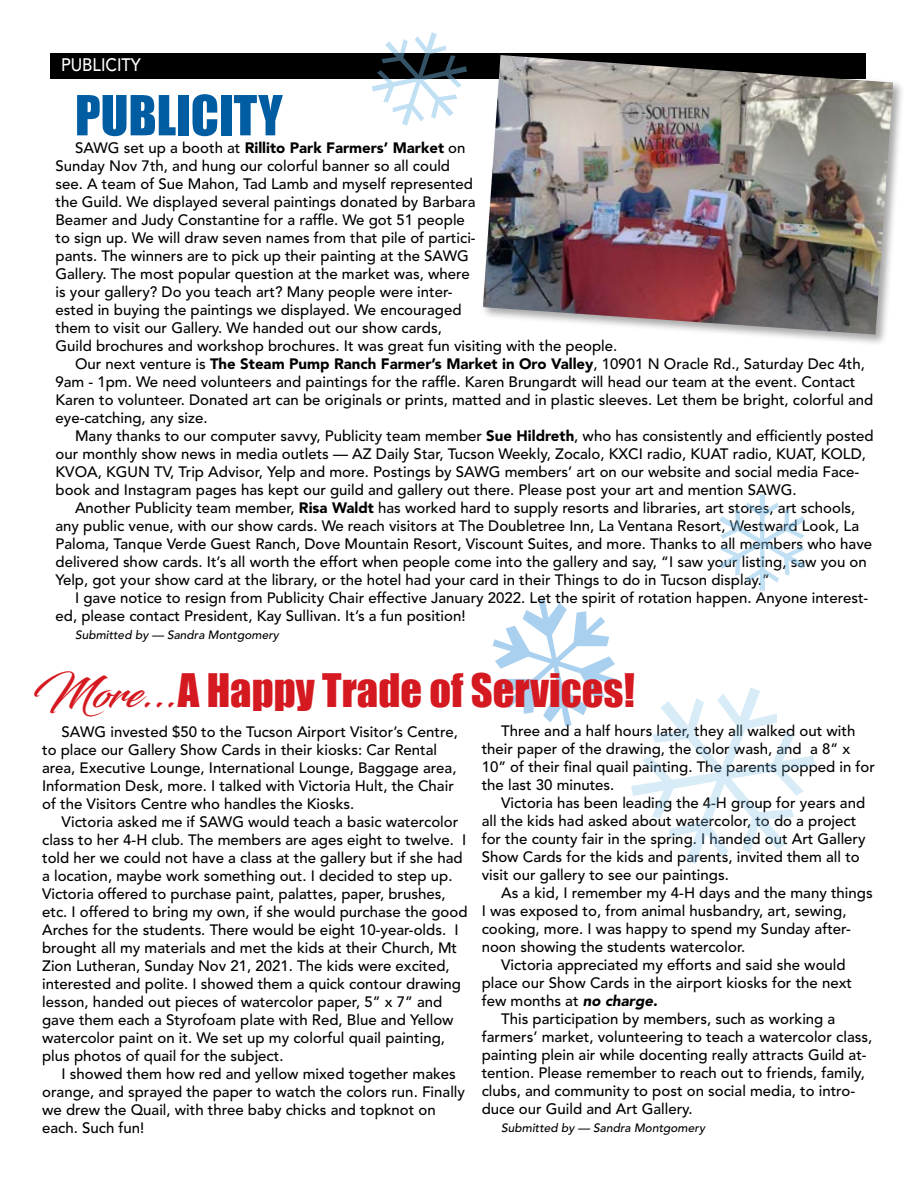
<style>
.page{position:relative;width:918px;height:1188px;background:#fff}
.page>*{position:absolute;margin:0;border:0;box-sizing:border-box;transform-origin:0 0}
.t1{font:51px "Impact";color:#005da1}
.t2{font:42.45px "Impact";color:#d51920}
.t3{font:500 18px "Avenir LT Std";color:#fff;scale:.91 1}
.t4{font:500 15px/18px "Avenir LT Std";color:#000}
.t5{font:900 15px "Avenir LT Std";color:#000}
.t6{font:italic 500 12px "Avenir LT Std";color:#000}
.s1{font-weight:500}
.s2{font-weight:900}
.s3{font-family:"Blacksword"}
.s4{font-weight:900;font-style:italic}
</style>
<div class="page">
<div style="left:50px;top:53px;width:816px;height:26px;background:#000"></div>
<div style="left:480px;top:53px;width:425px;height:294px;background:#000;opacity:.35"></div>
<img style="left:483px;top:55px;width:410px;height:280px">
<p class="t3" style="left:61px;top:54px;width:89px">PUBLICITY</p>
<h1 class="t1" style="left:75px;top:76px;width:209px">PUBLICITY</h1>
<p class="t5" style="left:75px;top:139px;width:392px"><span class="s1">SAWG set up a booth at</span> Rillito Park Farmers’ Market <span class="s1">on</span></p>
<p class="t4" style="left:56px;top:158px;width:396px">Sunday Nov 7th, and hung our colorful banner so all could</p>
<p class="t4" style="left:56px;top:176px;width:419px">see. A team of Sue Mahon, Tad Lamb and myself represented</p>
<p class="t4" style="left:56px;top:194px;width:422px">the Guild. We displayed several paintings donated by Barbara</p>
<p class="t4" style="left:56px;top:212px;width:411px">Beamer and Judy Constantine for a raffle. We got 51 people</p>
<p class="t4" style="left:56px;top:230px;width:422px">to sign up. We will draw seven names from that pile of partici-</p>
<p class="t4" style="left:56px;top:248px;width:415px">pants. The winners are to pick up their painting at the SAWG</p>
<p class="t4" style="left:56px;top:266px;width:416px">Gallery. The most popular question at the market was, where</p>
<p class="t4" style="left:56px;top:284px;width:399px">is your gallery? Do you teach art? Many people were inter-</p>
<p class="t4" style="left:56px;top:302px;width:408px">ested in buying the paintings we displayed. We encouraged</p>
<p class="t4" style="left:56px;top:320px;width:388px">them to visit our Gallery. We handed out our show cards,</p>
<p class="t4" style="left:56px;top:338px;width:563px">Guild brochures and workshop brochures. It was great fun visiting with the people.</p>
<p class="t4" style="left:75px;top:356px;width:792px">Our next venture is <span class="s2">The Steam Pump Ranch Farmer’s Market in Oro Valley</span>, 10901 N Oracle Rd., Saturday Dec 4th,</p>
<p class="t4" style="left:56px;top:374px;width:801px">9am - 1pm. We need volunteers and paintings for the raffle. Karen Brungardt will head our team at the event. Contact</p>
<p class="t4" style="left:56px;top:392px;width:819px">Karen to volunteer. Donated art can be originals or prints, matted and in plastic sleeves. Let them be bright, colorful and</p>
<p class="t4" style="left:56px;top:410px;width:154px">eye-catching, any size.</p>
<p class="t4" style="left:75px;top:428px;width:800px">Many thanks to our computer savvy, Publicity team member <span class="s2">Sue Hildreth</span>, who has consistently and efficiently posted</p>
<p class="t4" style="left:56px;top:446px;width:812px">our monthly show news in media outlets — AZ Daily Star, Tucson Weekly, Zocalo, KXCI radio, KUAT radio, KUAT, KOLD,</p>
<p class="t4" style="left:56px;top:464px;width:805px">KVOA, KGUN TV, Trip Advisor, Yelp and more. Postings by SAWG members’ art on our website and social media Face-</p>
<p class="t4" style="left:56px;top:482px;width:743px">book and Instagram pages has kept our guild and gallery out there. Please post your art and mention SAWG.</p>
<p class="t4" style="left:75px;top:500px;width:782px">Another Publicity team member, <span class="s2">Risa Waldt</span> has worked hard to supply resorts and libraries, art stores, art schools,</p>
<p class="t4" style="left:56px;top:518px;width:805px">any public venue, with our show cards. We reach visitors at The Doubletree Inn, La Ventana Resort, Westward Look, La</p>
<p class="t4" style="left:56px;top:536px;width:818px">Paloma, Tanque Verde Guest Ranch, Dove Mountain Resort, Viscount Suites, and more. Thanks to all members who have</p>
<p class="t4" style="left:56px;top:554px;width:813px">delivered show cards. It’s all worth the effort when people come into the gallery and say, “I saw your listing, saw you on</p>
<p class="t4" style="left:56px;top:572px;width:716px">Yelp, got your show card at the library, or the hotel had your card in their Things to do in Tucson display.”</p>
<p class="t4" style="left:75px;top:590px;width:795px">I gave notice to resign from Publicity Chair effective January 2022. Let the spirit of rotation happen. Anyone interest-</p>
<p class="t4" style="left:56px;top:608px;width:412px">ed, please contact President, Kay Sullivan. It’s a fun position!</p>
<p class="t6" style="left:75px;top:628px;width:205px">Submitted by — Sandra Montgomery</p>
<h2 class="t2" style="left:32px;top:657px;width:604px"><span class="s3">More...</span>A Happy Trade of Services!</h2>
<p class="t4" style="left:42px;top:723px;width:417px;text-indent:20px">SAWG invested $50 to the Tucson Airport Visitor’s Centre, to place our Gallery Show Cards in their kiosks: Car Rental area, Executive Lounge, International Lounge, Baggage area, Information Desk, more. I talked with Victoria Hult, the Chair of the Visitors Centre who handles the Kiosks.</p>
<p class="t4" style="left:42px;top:813px;width:427px;text-indent:20px">Victoria asked me if SAWG would teach a basic watercolor class to her 4-H club. The members are ages eight to twelve. I told her we could not have a class at the gallery but if she had a location, maybe work something out. I decided to step up.<br>Victoria offered to purchase paint, palattes, paper, brushes, etc. I offered to bring my own, if she would purchase the good Arches for the students. There would be eight 10-year-olds. I brought all my materials and met the kids at their Church, Mt Zion Lutheran, Sunday Nov 21, 2021. The kids were excited, interested and polite. I showed them a quick contour drawing lesson, handed out pieces of watercolor paper, 5” x 7” and gave them each a Styrofoam plate with Red, Blue and Yellow watercolor paint on it. We set up my colorful quail painting, plus photos of quail for the subject.</p>
<p class="t4" style="left:42px;top:1065px;width:424px;text-indent:20px">I showed them how red and yellow mixed together makes orange, and sprayed the paper to watch the colors run. Finally we drew the Quail, with three baby chicks and topknot on each. Such fun!</p>
<p class="t4" style="left:482px;top:722px;width:395px;text-indent:20px">Three and a half hours later, they all walked out with their paper of the drawing, the color wash, and a 8” x 10” of their final quail painting. The parents popped in for the last 30 minutes.</p>
<p class="t4" style="left:482px;top:794px;width:385px;text-indent:20px">Victoria has been leading the 4-H group for years and all the kids had asked about watercolor, to do a project for the county fair in the spring. I handed out Art Gallery Show Cards for the kids and parents, invited them all to visit our gallery to see our paintings.</p>
<p class="t4" style="left:501px;top:884px;width:373px">As a kid, I remember my 4-H days and the many things</p>
<p class="t4" style="left:482px;top:902px;width:366px">I was exposed to, from animal husbandry, art, sewing,</p>
<p class="t4" style="left:482px;top:920px;width:371px">cooking, more. I was happy to spend my Sunday after-</p>
<p class="t4" style="left:482px;top:938px;width:265px">noon showing the students watercolor.</p>
<p class="t4" style="left:501px;top:956px;width:346px">Victoria appreciated my efforts and said she would</p>
<p class="t4" style="left:482px;top:974px;width:372px">place our Show Cards in the airport kiosks for the next</p>
<p class="t4" style="left:482px;top:992px;width:177px">few months at <span class="s4">no charge.</span></p>
<p class="t4" style="left:501px;top:1010px;width:336px">This participation by members, such as working a</p>
<p class="t4" style="left:482px;top:1028px;width:392px">farmers’ market, volunteering to teach a watercolor class,</p>
<p class="t4" style="left:482px;top:1046px;width:387px">painting plein air while docenting really attracts Guild at-</p>
<p class="t4" style="left:482px;top:1064px;width:385px">tention. Please remember to reach out to friends, family,</p>
<p class="t4" style="left:482px;top:1082px;width:375px">clubs, and community to post on social media, to intro-</p>
<p class="t4" style="left:482px;top:1100px;width:213px">duce our Guild and Art Gallery.</p>
<p class="t6" style="left:501px;top:1121px;width:205px">Submitted by — Sandra Montgomery</p>
</div>
